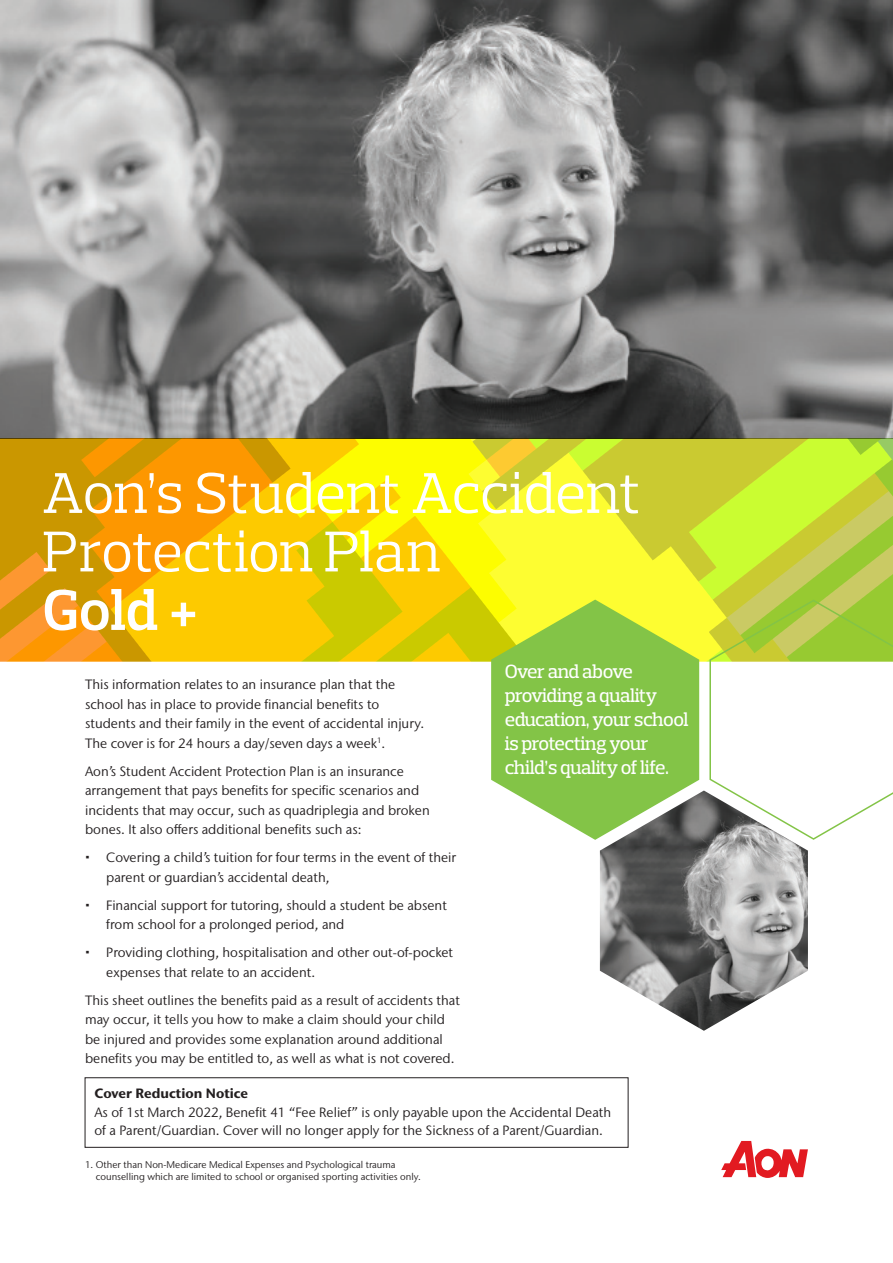
<style>
.page{position:relative;width:893px;height:1263px;background:#fff}
.page>*{position:absolute;margin:0;border:0;box-sizing:border-box;transform-origin:0 0}
.t1{font:58.5px/58.5px "Prelo Slab";letter-spacing:-.015em;color:#fff}
.pull_out{font:500 19.5px/24px "Prelo Slab";letter-spacing:-.03em;color:#fff}
.copy{font:13.5px/19.5px "Stone Sans IIITC Pro";color:#231f20}
.copy-2{font:9.75px/12px "Stone Sans IIITC Pro";color:#231f20}
.s1{font-weight:600}
.s2{font-weight:700}
</style>
<div class="page">
<img style="left:0;top:0;width:893px;height:438px">
<img style="left:0;top:438px;width:893px;height:224px">
<svg style="left:491px;top:600px;width:208px;height:240px;background:#9ccf50"></svg>
<svg style="left:709px;top:599px;width:184px;height:241px"></svg>
<img style="left:600px;top:790px;width:208px;height:241px">
<svg style="left:721px;top:1141px;width:87px;height:37px"></svg>
<div style="left:85px;top:1077px;width:543px;height:71px;border:1px solid #231f20"></div>
<p class="t1" style="left:43px;top:464px;width:600px">Aon’s Student Accident<br>Protection Plan<br><span class="s1">Gold +</span></p>
<p class="pull_out" style="left:505px;top:659px;width:185px">Over and above providing a quality education, your school is protecting your child’s quality of life.</p>
<p class="copy" style="left:85px;top:675px;width:341px">This information relates to an insurance plan that the school has in place to provide financial benefits to students and their family in the event of accidental injury.<br>The cover is for 24 hours a day/seven days a week<sup>1</sup>.</p>
<p class="copy" style="left:85px;top:761px;width:346px">Aon’s Student Accident Protection Plan is an insurance arrangement that pays benefits for specific scenarios and incidents that may occur, such as quadriplegia and broken bones. It also offers additional benefits such as:</p>
<p class="copy" style="left:106px;top:848px;width:351px">Covering a child’s tuition for four terms in the event of their parent or guardian’s accidental death,</p>
<p class="copy" style="left:106px;top:895px;width:342px">Financial support for tutoring, should a student be absent from school for a prolonged period, and</p>
<p class="copy" style="left:106px;top:943px;width:348px">Providing clothing, hospitalisation and other out-of-pocket expenses that relate to an accident.</p>
<p class="copy" style="left:85px;top:990px;width:376px">This sheet outlines the benefits paid as a result of accidents that may occur, it tells you how to make a claim should your child be injured and provides some explanation around additional benefits you may be entitled to, as well as what is not covered.</p>
<p class="copy" style="left:94px;top:1084px;width:518px;line-height:18.8px"><span class="s2">Cover Reduction Notice<br></span>As of 1st March 2022, Benefit 41 “Fee Relief” is only payable upon the Accidental Death of a Parent/Guardian. Cover will no longer apply for the Sickness of a Parent/Guardian.</p>
<p class="copy-2" style="left:96px;top:1159px;width:327px;text-indent:-11px">1. Other than Non-Medicare Medical Expenses and Psychological trauma counselling which are limited to school or organised sporting activities only.</p>
</div>
